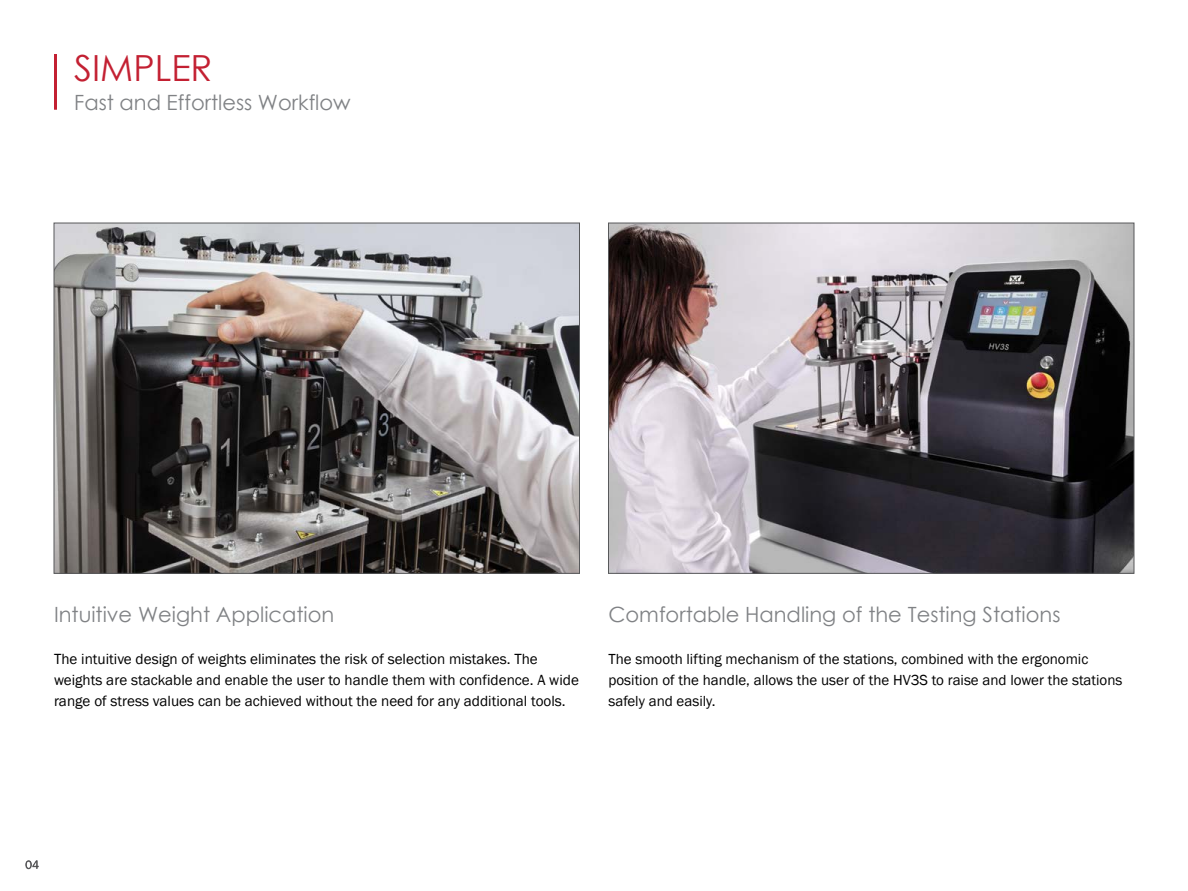
<style>
.page{position:relative;width:1188px;height:891px;background:#fff}
.page>*{position:absolute;margin:0;border:0;box-sizing:border-box;transform-origin:0 0}
.t1{font:36px "Century Gothic";color:#c32032}
.t2{font:21px "Century Gothic";color:#808285}
.t3{font:15.15px/21px "Franklin Gothic";color:#000}
.t4{font:15px/21px "Franklin Gothic";color:#000}
.t5{font:12px "Franklin Gothic";color:#4d4d4f}
</style>
<div class="page">
<svg style="left:26px;top:860px;width:13px;height:9px"></svg>
<img style="left:56px;top:225px;width:522px;height:347px">
<img style="left:610px;top:225px;width:522px;height:347px">
<hr style="left:54px;top:54px;width:3px;height:56px;background:#c32032">
<h1 class="t1" style="left:74px;top:43px;width:140px">SIMPLER</h1>
<h2 class="t2" style="left:74px;top:87px;width:278px">Fast and Effortless Workflow</h2>
<h2 class="t2" style="left:54px;top:600px;width:282px">Intuitive Weight Application</h2>
<h2 class="t2" style="left:609px;top:600px;width:454px">Comfortable Handling of the Testing Stations</h2>
<p class="t3" style="left:54px;top:649px;width:526px">The intuitive design of weights eliminates the risk of selection mistakes. The weights are stackable and enable the user to handle them with confidence. A wide range of stress values can be achieved without the need for any additional tools.</p>
<p class="t4" style="left:608px;top:648px;width:516px">The smooth lifting mechanism of the stations, combined with the ergonomic position of the handle, allows the user of the HV3S to raise and lower the stations safely and easily.</p>
<p class="t5" style="left:25px;top:857px;width:16px">04</p>
</div>
